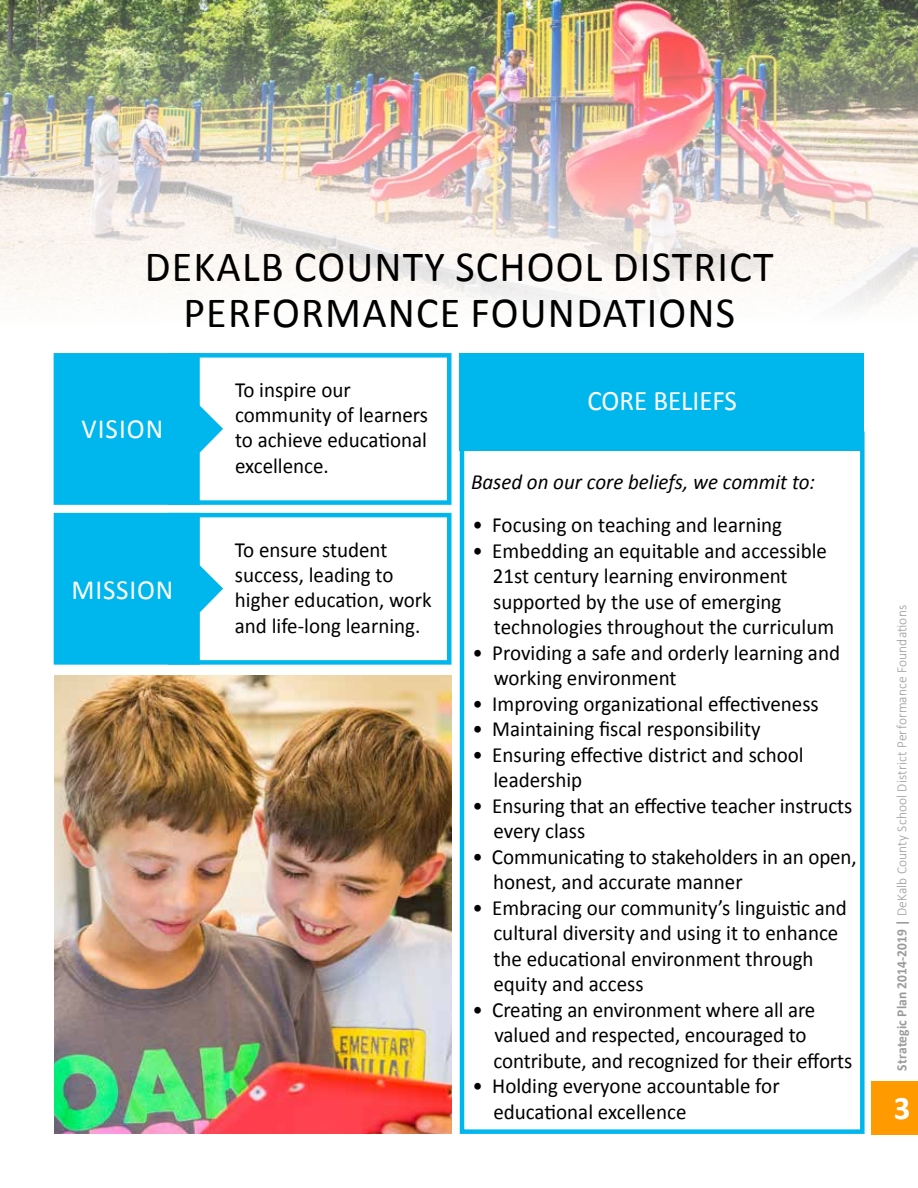
<style>
.page{position:relative;width:918px;height:1188px;background:#fff}
.page>*{position:absolute;margin:0;border:0;box-sizing:border-box;transform-origin:0 0}
.t1{font:43.2px/45.9px "Calibri";letter-spacing:.03em;color:#000;text-align:center}
.t2{font:700 33px "Calibri";color:#fff}
.t3{font:28.35px "Calibri";color:#fff;scale:.95 1}
.t4{font:27.75px "Calibri";letter-spacing:.03em;color:#fff}
.t5{font:21.6px/25.5px "Calibri";color:#000}
.t6{font:italic 21.6px "Calibri";color:#000}
.t7{font:300 14.1px "Calibri";letter-spacing:.01em;color:#9b9b9b;scale:.95 1}
.s1{font-size:22.05px}
.s2{font-weight:700}
</style>
<div class="page">
<img style="left:0;top:0;width:918px;height:309px">
<img style="left:54px;top:675px;width:398px;height:459px">
<div style="left:168px;top:513px;width:284px;height:152px;background:#fff;border:4px solid #00b7ed"></div>
<svg style="left:54px;top:513px;width:169px;height:152px;background:#1cbeee"></svg>
<div style="left:168px;top:353px;width:284px;height:152px;background:#fff;border:4px solid #00b7ed"></div>
<svg style="left:54px;top:353px;width:169px;height:152px;background:#1cbeee"></svg>
<div style="left:460px;top:431px;width:405px;height:703px;border:4px solid #00b7ed"></div>
<div style="left:459px;top:353px;width:405px;height:97px;background:#00b7ed"></div>
<div style="left:872px;top:1081px;width:46px;height:53px;background:#ff9a00"></div>
<h1 class="t1" style="left:145px;top:244px;width:630px">DEKALB COUNTY SCHOOL DISTRICT<br>PERFORMANCE FOUNDATIONS</h1>
<p class="t4" style="left:81px;top:411px;width:83px">VISION</p>
<p class="t4" style="left:72px;top:572px;width:103px">MISSION</p>
<p class="t5" style="left:235px;top:377px;width:195px">To inspire our community of learners to achieve educational excellence.</p>
<p class="t5" style="left:235px;top:537px;width:198px">To ensure student success, leading to higher education, work and life-long learning.</p>
<h3 class="t3" style="left:587px;top:383px;width:159px">CORE BELIEFS</h3>
<p class="t6" style="left:471px;top:467px;width:346px">Based on our core beliefs, we commit to:</p>
<p class="t5" style="left:472px;top:513px;width:311px"><span class="s1">•</span> Focusing on teaching and learning</p>
<p class="t5" style="left:493px;top:538px;width:343px;text-indent:-21px">• Embedding an equitable and accessible 21st century learning environment supported by the use of emerging technologies throughout the curriculum</p>
<p class="t5" style="left:494px;top:640px;width:348px;text-indent:-21px">• Providing a safe and orderly learning and working environment</p>
<p class="t5" style="left:472px;top:691px;width:348px">• Improving organizational effectiveness</p>
<p class="t5" style="left:472px;top:717px;width:290px">• Maintaining fiscal responsibility</p>
<p class="t5" style="left:493px;top:742px;width:312px;text-indent:-21px">• Ensuring effective district and school leadership</p>
<p class="t5" style="left:493px;top:793px;width:360px;text-indent:-21px">• Ensuring that an effective teacher instructs every class</p>
<p class="t5" style="left:493px;top:844px;width:365px;text-indent:-21px">• Communicating to stakeholders in an open, honest, and accurate manner</p>
<p class="t5" style="left:493px;top:895px;width:355px;text-indent:-21px">• Embracing our community’s linguistic and cultural diversity and using it to enhance the educational environment through equity and access</p>
<p class="t5" style="left:494px;top:997px;width:360px;text-indent:-21px">• Creating an environment where all are valued and respected, encouraged to contribute, and recognized for their efforts</p>
<p class="t5" style="left:493px;top:1074px;width:288px;text-indent:-21px">• Holding everyone accountable for educational excellence</p>
<p class="t7" style="left:893px;top:1071px;width:491px;rotate:-90deg"><span class="s2">Strategic Plan 2014-2019 |</span> DeKalb County School District Performance Foundations</p>
<h2 class="t2" style="left:894px;top:1085px;width:18px">3</h2>
</div>
